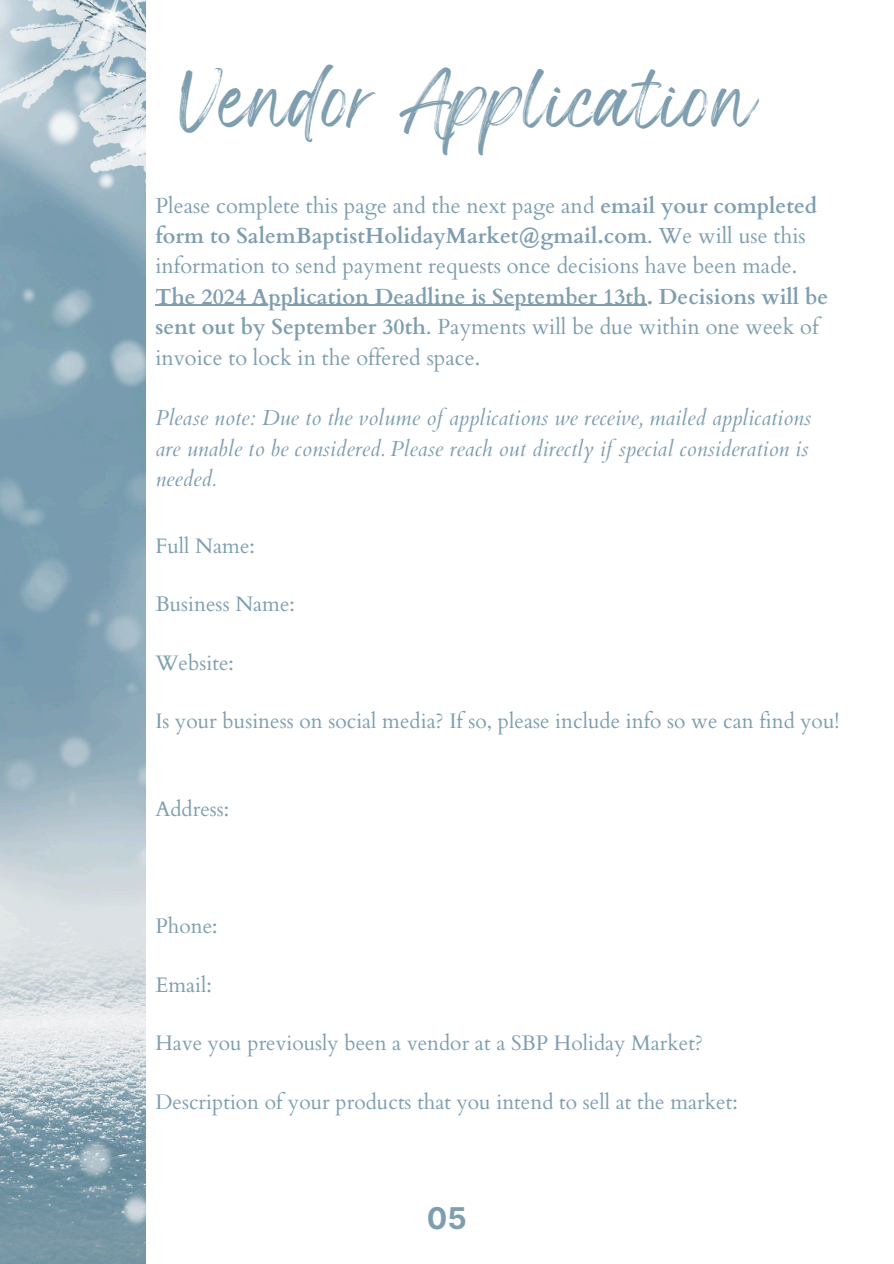
<style>
.page{position:relative;width:894px;height:1264px;background:#fff}
.page>*{position:absolute;margin:0;border:0;box-sizing:border-box;transform-origin:0 0}
.t1{font:45px "Wonderful Branding";color:#7e9eaf}
.t2{font:700 30px "Inter";color:#7e9eaf}
.t3{font:21.75px/30.3px "Cardo";color:#7e9eaf}
.t4{font:italic 21.75px/30.3px "Cardo";color:#7e9eaf}
.t5{font:700 21.75px/30.3px "Cardo";color:#7e9eaf}
.t6{font:21px "Cardo";color:#7e9eaf}
.s1{font-weight:700}
.s2{font-weight:400}
</style>
<div class="page">
<hr style="left:155px;top:305px;width:491px;height:1px;background:#7e9eaf">
<img style="left:0;top:0;width:145px;height:1263px">
<h1 class="t1" style="left:180px;top:90px;width:579px">Vendor Application</h1>
<p class="t3" style="left:155px;top:189px;width:663px">Please complete this page and the next page and <span class="s1">email your completed form to SalemBaptistHolidayMarket@gmail.com</span>. We will use this information to send payment requests once decisions have been made.</p>
<p class="t5" style="left:155px;top:280px;width:674px">The 2024 Application Deadline is September 13th. Decisions will be sent out by September 30th<span class="s2">. Payments will be due within one week of invoice to lock in the offered space.</span></p>
<p class="t4" style="left:155px;top:402px;width:657px">Please note: Due to the volume of applications we receive, mailed applications are unable to be considered. Please reach out directly if special consideration is needed.</p>
<p class="t6" style="left:155px;top:528px;width:101px">Full Name:</p>
<p class="t6" style="left:155px;top:587px;width:141px">Business Name:</p>
<p class="t6" style="left:155px;top:645px;width:80px">Website:</p>
<p class="t6" style="left:155px;top:704px;width:685px">Is your business on social media? If so, please include info so we can find you!</p>
<p class="t6" style="left:155px;top:792px;width:75px">Address:</p>
<p class="t6" style="left:155px;top:909px;width:64px">Phone:</p>
<p class="t6" style="left:155px;top:967px;width:58px">Email:</p>
<p class="t6" style="left:155px;top:1026px;width:549px">Have you previously been a vendor at a SBP Holiday Market?</p>
<p class="t6" style="left:155px;top:1084px;width:583px">Description of your products that you intend to sell at the market:</p>
<h2 class="t2" style="left:426px;top:1195px;width:41px">05</h2>
</div>
